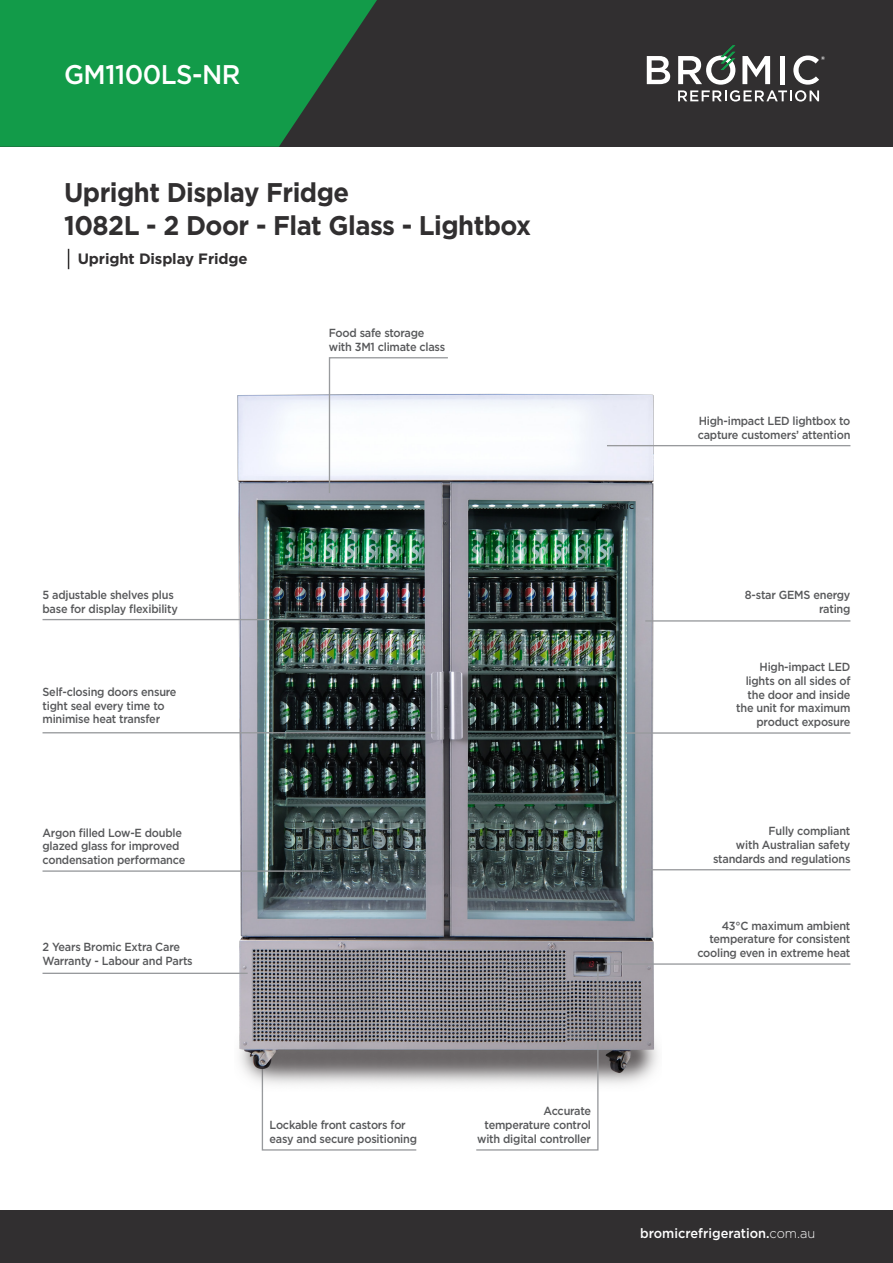
<style>
.page{position:relative;width:893px;height:1263px;background:#fff}
.page>*{position:absolute;margin:0;border:0;box-sizing:border-box;transform-origin:0 0}
.t1{font:700 27px "Gotham";letter-spacing:-.02em;color:#312f30;scale:.95 1}
.t2{font:500 27px "Gotham";letter-spacing:-.02em;color:#fff;scale:.95 1}
.t3{font:700 15px "Gotham";letter-spacing:-.01em;color:#312f30}
.t4{font:500 13.5px "Gotham";color:#fff;scale:.95 1}
.t5{font:500 11.7px/13.8px "Gotham";letter-spacing:-.02em;color:#57585a;scale:.93 1}
.s1{font-weight:300}
</style>
<div class="page">
<div style="left:0;top:1211px;width:893px;height:52px;background:#312f30"></div>
<div style="left:0;top:0;width:893px;height:147px;background:#312f30"></div>
<svg style="left:0;top:0;width:377px;height:147px;background:#158e46"></svg>
<svg style="left:647px;top:56px;width:23px;height:28px"></svg>
<svg style="left:678px;top:45px;width:147px;height:57px"></svg>
<svg style="left:261px;top:1093px;width:156px;height:58px"></svg>
<img style="left:235px;top:393px;width:426px;height:700px">
<hr style="left:607px;top:445px;width:243px;height:1px;background:#989a9d">
<hr style="left:625px;top:732px;width:225px;height:2px;background:#989a9d">
<svg style="left:475px;top:963px;width:124px;height:188px"></svg>
<hr style="left:43px;top:732px;width:392px;height:1px;background:#989a9d">
<hr style="left:43px;top:870px;width:280px;height:2px;background:#989a9d">
<hr style="left:43px;top:619px;width:286px;height:1px;background:#989a9d">
<svg style="left:328px;top:357px;width:121px;height:137px"></svg>
<hr style="left:645px;top:869px;width:205px;height:1px;background:#989a9d">
<hr style="left:645px;top:620px;width:205px;height:2px;background:#989a9d">
<hr style="left:43px;top:973px;width:205px;height:1px;background:#989a9d">
<hr style="left:603px;top:963px;width:247px;height:2px;background:#989a9d">
<svg style="left:68px;top:249px;width:1px;height:20px"></svg>
<p class="t2" style="left:64px;top:57px;width:187px">GM1100LS-NR</p>
<p class="t1" style="left:64px;top:175px;width:302px">Upright Display Fridge</p>
<p class="t1" style="left:64px;top:208px;width:493px">1082L - 2 Door - Flat Glass - Lightbox</p>
<p class="t3" style="left:78px;top:249px;width:171px">Upright Display Fridge</p>
<p class="t5" style="left:329px;top:326px;width:127px">Food safe storage with 3M1 climate class</p>
<p class="t5" style="left:698px;top:414px;width:166px">High-impact LED lightbox to capture customers’ attention</p>
<p class="t5" style="left:43px;top:588px;width:147px">5 adjustable shelves plus base for display flexibility</p>
<p class="t5" style="left:43px;top:685px;width:146px">Self-closing doors ensure tight seal every time to minimise heat transfer</p>
<p class="t5" style="left:43px;top:825px;width:155px">Argon filled Low-E double glazed glass for improved condensation performance</p>
<p class="t5" style="left:43px;top:940px;width:163px">2 Years Bromic Extra Care<br>Warranty - Labour and Parts</p>
<p class="t5" style="left:270px;top:1118px;width:160px">Lockable front castors for easy and secure positioning</p>
<p class="t5" style="left:745px;top:588px;width:115px;text-align:right">8-star GEMS energy rating</p>
<p class="t5" style="left:736px;top:660px;width:124px;text-align:right">High-impact LED lights on all sides of the door and inside the unit for maximum product exposure</p>
<p class="t5" style="left:713px;top:824px;width:149px;text-align:right">Fully compliant<br>with Australian safety standards and regulations</p>
<p class="t5" style="left:697px;top:918px;width:166px;text-align:right">43°C maximum ambient temperature for consistent cooling even in extreme heat</p>
<p class="t5" style="left:477px;top:1104px;width:124px;text-align:right">Accurate temperature control with digital controller</p>
<p class="t4" style="left:640px;top:1224px;width:186px">bromicrefrigeration.<span class="s1">com.au</span></p>
</div>
